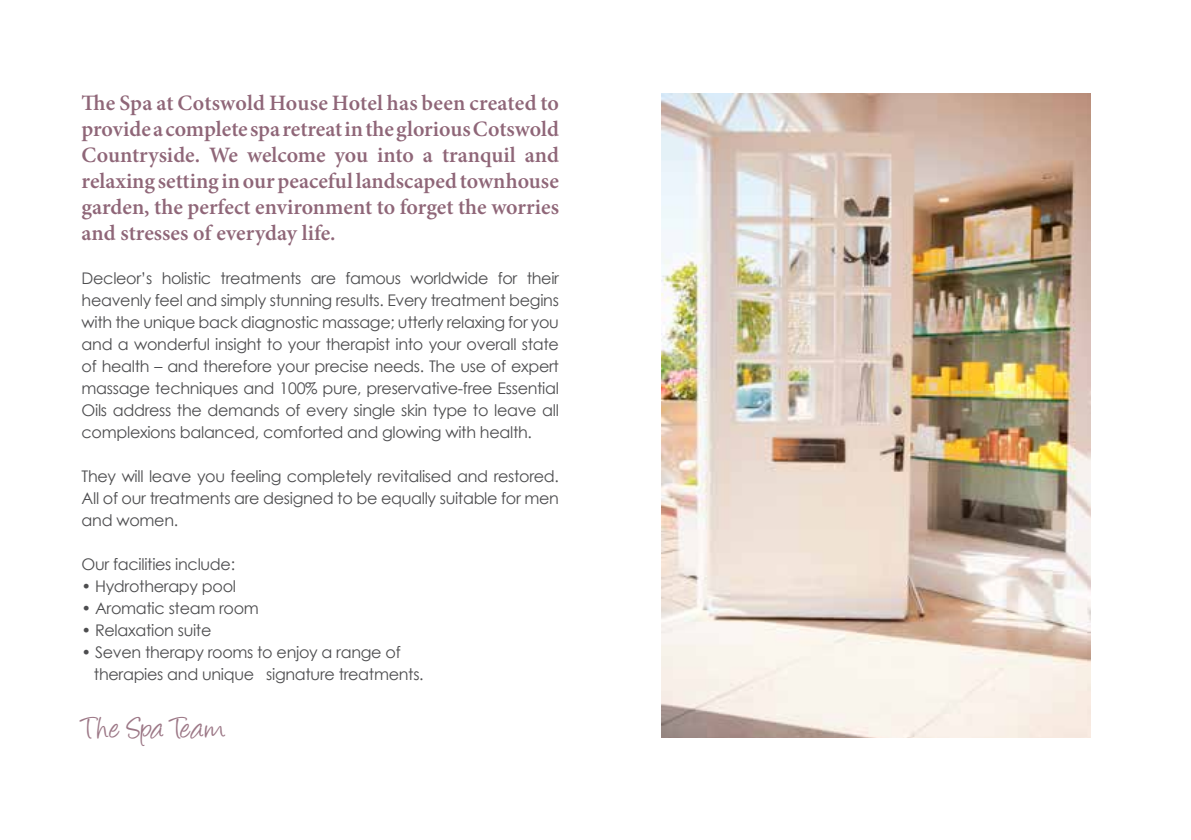
<style>
.page{position:relative;width:1191px;height:840px;background:#fff}
.page>*{position:absolute;margin:0;border:0;box-sizing:border-box;transform-origin:0 0}
.t1{font:34px "Angelina";letter-spacing:.005em;color:#9c7786}
.t2{font:600 22px/26px "Minion Pro";letter-spacing:-.005em;color:#8f6678;text-align:justify}
.t3{font:16px/22px "Century Gothic";letter-spacing:-.02em;color:#4d4d4f;text-align:justify}
</style>
<div class="page">
<img style="left:662px;top:93px;width:428px;height:644px">
<p class="t2" style="left:82px;top:89px;width:479px">The Spa at Cotswold House Hotel has been created to provide a complete spa retreat in the glorious Cotswold Countryside. We welcome you into a tranquil and relaxing setting in our peaceful landscaped townhouse garden, the perfect environment to forget the worries and stresses of everyday life.</p>
<p class="t3" style="left:82px;top:266px;width:479px">Decleor’s holistic treatments are famous worldwide for their heavenly feel and simply stunning results. Every treatment begins with the unique back diagnostic massage; utterly relaxing for you and a wonderful insight to your therapist into your overall state of health – and therefore your precise needs. The use of expert massage techniques and 100% pure, preservative-free Essential Oils address the demands of every single skin type to leave all complexions balanced, comforted and glowing with health.</p>
<p class="t3" style="left:82px;top:464px;width:479px">They will leave you feeling completely revitalised and restored.<br>All of our treatments are designed to be equally suitable for men and women.</p>
<p class="t3" style="left:82px;top:552px;width:155px">Our facilities include:</p>
<p class="t3" style="left:82px;top:574px;width:156px">• Hydrotherapy pool</p>
<p class="t3" style="left:82px;top:596px;width:179px">• Aromatic steam room</p>
<p class="t3" style="left:82px;top:618px;width:131px">• Relaxation suite</p>
<p class="t3" style="left:94px;top:640px;width:331px;text-indent:-12px">• Seven therapy rooms to enjoy a range of therapies and unique signature treatments.</p>
<h1 class="t1" style="left:82px;top:713px;width:145px">The Spa Team</h1>
</div>
